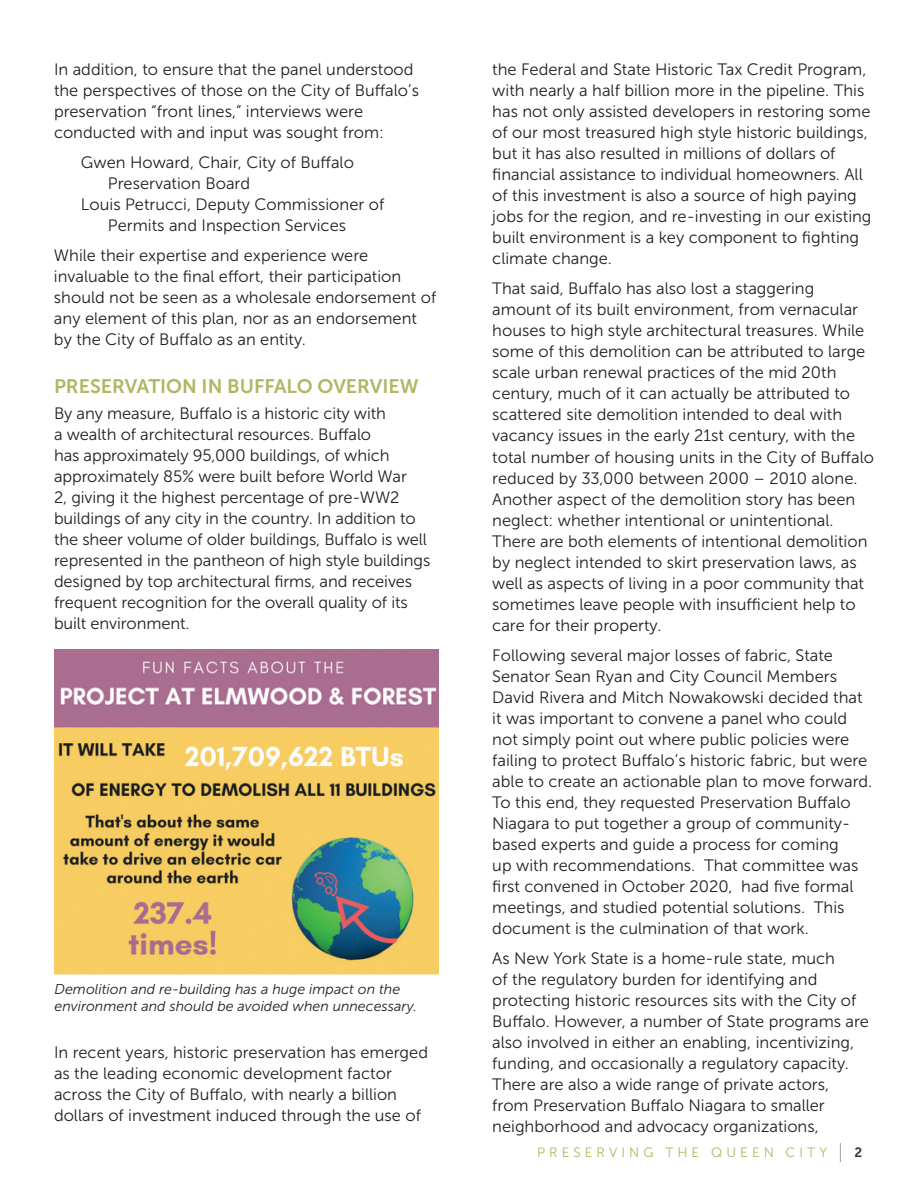
<style>
.page{position:relative;width:918px;height:1188px;background:#fff}
.page>*{position:absolute;margin:0;border:0;box-sizing:border-box;transform-origin:0 0}
.t1{font:19.5px "Museo Sans 700";color:#b1b661}
.t2{font:16.5px/21px "Museo Sans 300";color:#231f20}
.t3{font:italic 14.25px/17.1px "Museo Sans 300";color:#231f20}
.t4{font:13.5px "Museo Sans 300";letter-spacing:.3em;color:#b1b661}
.s1{font-size:20.25px;color:#8b7d88}
.s2{font-family:"Museo Sans 700";color:#412f43}
</style>
<div class="page">
<img style="left:54px;top:649px;width:384px;height:326px">
<p class="t2" style="left:54px;top:59px;width:367px">In addition, to ensure that the panel understood the perspectives of those on the City of Buffalo’s preservation “front lines,” interviews were conducted with and input was sought from:</p>
<p class="t2" style="left:81px;top:152px;width:274px">Gwen Howard, Chair, City of Buffalo</p>
<p class="t2" style="left:108px;top:173px;width:144px">Preservation Board</p>
<p class="t2" style="left:81px;top:194px;width:305px">Louis Petrucci, Deputy Commissioner of</p>
<p class="t2" style="left:108px;top:215px;width:240px">Permits and Inspection Services</p>
<p class="t2" style="left:54px;top:245px;width:384px">While their expertise and experience were invaluable to the final effort, their participation should not be seen as a wholesale endorsement of any element of this plan, nor as an endorsement by the City of Buffalo as an entity.</p>
<p class="t1" style="left:54px;top:376px;width:366px">PRESERVATION IN BUFFALO OVERVIEW</p>
<p class="t2" style="left:54px;top:403px;width:378px">By any measure, Buffalo is a historic city with<br>a wealth of architectural resources. Buffalo<br>has approximately 95,000 buildings, of which approximately 85% were built before World War<br>2, giving it the highest percentage of pre-WW2 buildings of any city in the country. In addition to the sheer volume of older buildings, Buffalo is well represented in the pantheon of high style buildings designed by top architectural firms, and receives frequent recognition for the overall quality of its built environment.</p>
<p class="t3" style="left:55px;top:981px;width:364px">Demolition and re-building has a huge impact on the environment and should be avoided when unnecessary.</p>
<p class="t2" style="left:54px;top:1042px;width:376px">In recent years, historic preservation has emerged as the leading economic development factor across the City of Buffalo, with nearly a billion dollars of investment induced through the use of</p>
<p class="t2" style="left:492px;top:59px;width:381px">the Federal and State Historic Tax Credit Program, with nearly a half billion more in the pipeline. This has not only assisted developers in restoring some of our most treasured high style historic buildings, but it has also resulted in millions of dollars of financial assistance to individual homeowners. All of this investment is also a source of high paying jobs for the region, and re-investing in our existing built environment is a key component to fighting climate change.</p>
<p class="t2" style="left:492px;top:278px;width:383px">That said, Buffalo has also lost a staggering amount of its built environment, from vernacular houses to high style architectural treasures. While some of this demolition can be attributed to large scale urban renewal practices of the mid 20th century, much of it can actually be attributed to scattered site demolition intended to deal with vacancy issues in the early 21st century, with the total number of housing units in the City of Buffalo reduced by 33,000 between 2000 – 2010 alone.<br>Another aspect of the demolition story has been neglect: whether intentional or unintentional.<br>There are both elements of intentional demolition by neglect intended to skirt preservation laws, as well as aspects of living in a poor community that sometimes leave people with insufficient help to care for their property.</p>
<p class="t2" style="left:492px;top:644px;width:382px">Following several major losses of fabric, State Senator Sean Ryan and City Council Members David Rivera and Mitch Nowakowski decided that it was important to convene a panel who could not simply point out where public policies were failing to protect Buffalo’s historic fabric, but were able to create an actionable plan to move forward.<br>To this end, they requested Preservation Buffalo Niagara to put together a group of community&shy;based experts and guide a process for coming<br>up with recommendations. That committee was first convened in October 2020, had five formal meetings, and studied potential solutions. This document is the culmination of that work.</p>
<p class="t2" style="left:492px;top:948px;width:378px">As New York State is a home-rule state, much<br>of the regulatory burden for identifying and protecting historic resources sits with the City of Buffalo. However, a number of State programs are also involved in either an enabling, incentivizing, funding, and occasionally a regulatory capacity.<br>There are also a wide range of private actors, from Preservation Buffalo Niagara to smaller neighborhood and advocacy organizations,</p>
<p class="t4" style="left:537px;top:1146px;width:327px">PRESERVING THE QUEEN CITY <span class="s1">|</span> <span class="s2">2</span></p>
</div>
